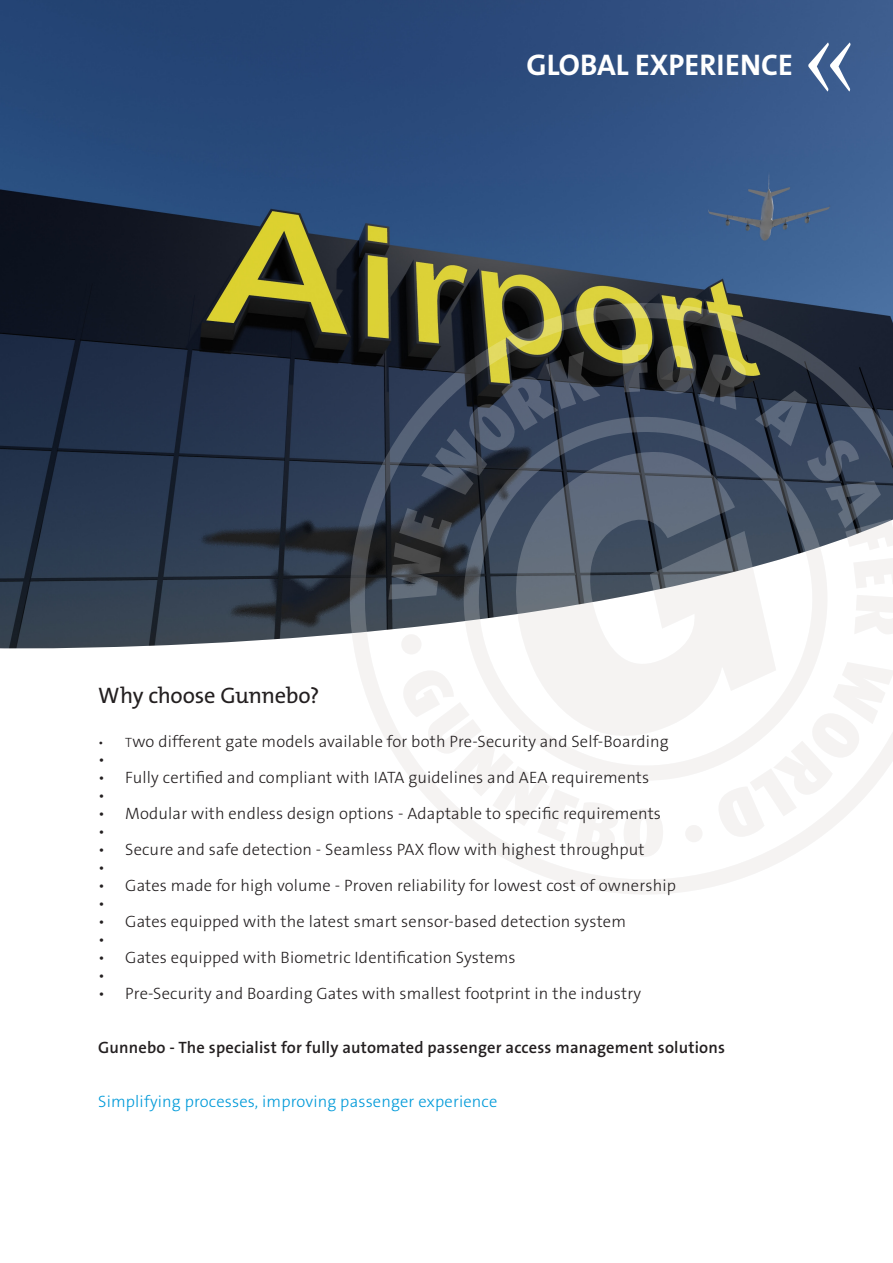
<style>
.page{position:relative;width:893px;height:1263px;background:#fff}
.page>*{position:absolute;margin:0;border:0;box-sizing:border-box;transform-origin:0 0}
.Heading_1_page_1{font:700 30px "The Mix B7";color:#fff}
.Heading_1_page_2{font:22.5px "The Mix B5 Plain";letter-spacing:-.015em;color:#231f20}
.t1{font:300 16.5px "The Sans B3";letter-spacing:.01em;color:#231f20}
.Bread{font:600 16.5px "The Sans B6";letter-spacing:.01em;color:#231f20}
.Bread-2{font:300 16.5px "The Sans B3";letter-spacing:.01em;color:#009ad9}
.s1{font-size:13.5px}
</style>
<div class="page">
<img style="left:0;top:0;width:893px;height:649px">
<svg style="left:307px;top:260px;width:586px;height:634px"></svg>
<svg style="left:426px;top:380px;width:439px;height:417px"></svg>
<svg style="left:501px;top:441px;width:275px;height:320px"></svg>
<div style="left:685px;top:825px;width:17px;height:17px;background:#f5f3f2;border-radius:50%"></div>
<div style="left:401px;top:634px;width:20px;height:20px;background:#f5f3f2;border-radius:50%"></div>
<svg style="left:808px;top:42px;width:43px;height:50px"></svg>
<p class="Heading_1_page_1" style="left:526px;top:49px;width:268px">GLOBAL EXPERIENCE</p>
<p class="Heading_1_page_2" style="left:98px;top:684px;width:223px">Why choose Gunnebo?</p>
<p class="t1" style="left:98px;top:732px;width:572px"><span class="s1">• T</span>wo different gate models available for both Pre-Security and Self-Boarding</p>
<p class="t1" style="left:98px;top:750px;width:8px">•</p>
<p class="t1" style="left:98px;top:768px;width:553px">• Fully certified and compliant with IATA guidelines and AEA requirements</p>
<p class="t1" style="left:98px;top:786px;width:8px">•</p>
<p class="t1" style="left:98px;top:804px;width:564px">• Modular with endless design options - Adaptable to specific requirements</p>
<p class="t1" style="left:98px;top:822px;width:8px">•</p>
<p class="t1" style="left:98px;top:840px;width:548px">• Secure and safe detection - Seamless PAX flow with highest throughput</p>
<p class="t1" style="left:98px;top:858px;width:8px">•</p>
<p class="t1" style="left:98px;top:876px;width:579px">• Gates made for high volume - Proven reliability for lowest cost of ownership</p>
<p class="t1" style="left:98px;top:894px;width:8px">•</p>
<p class="t1" style="left:98px;top:912px;width:529px">• Gates equipped with the latest smart sensor-based detection system</p>
<p class="t1" style="left:98px;top:930px;width:8px">•</p>
<p class="t1" style="left:98px;top:948px;width:419px">• Gates equipped with Biometric Identification Systems</p>
<p class="t1" style="left:98px;top:966px;width:8px">•</p>
<p class="t1" style="left:98px;top:984px;width:544px">• Pre-Security and Boarding Gates with smallest footprint in the industry</p>
<p class="Bread" style="left:98px;top:1038px;width:628px">Gunnebo - The specialist for fully automated passenger access management solutions</p>
<p class="Bread-2" style="left:98px;top:1092px;width:401px">Simplifying processes, improving passenger experience</p>
</div>
